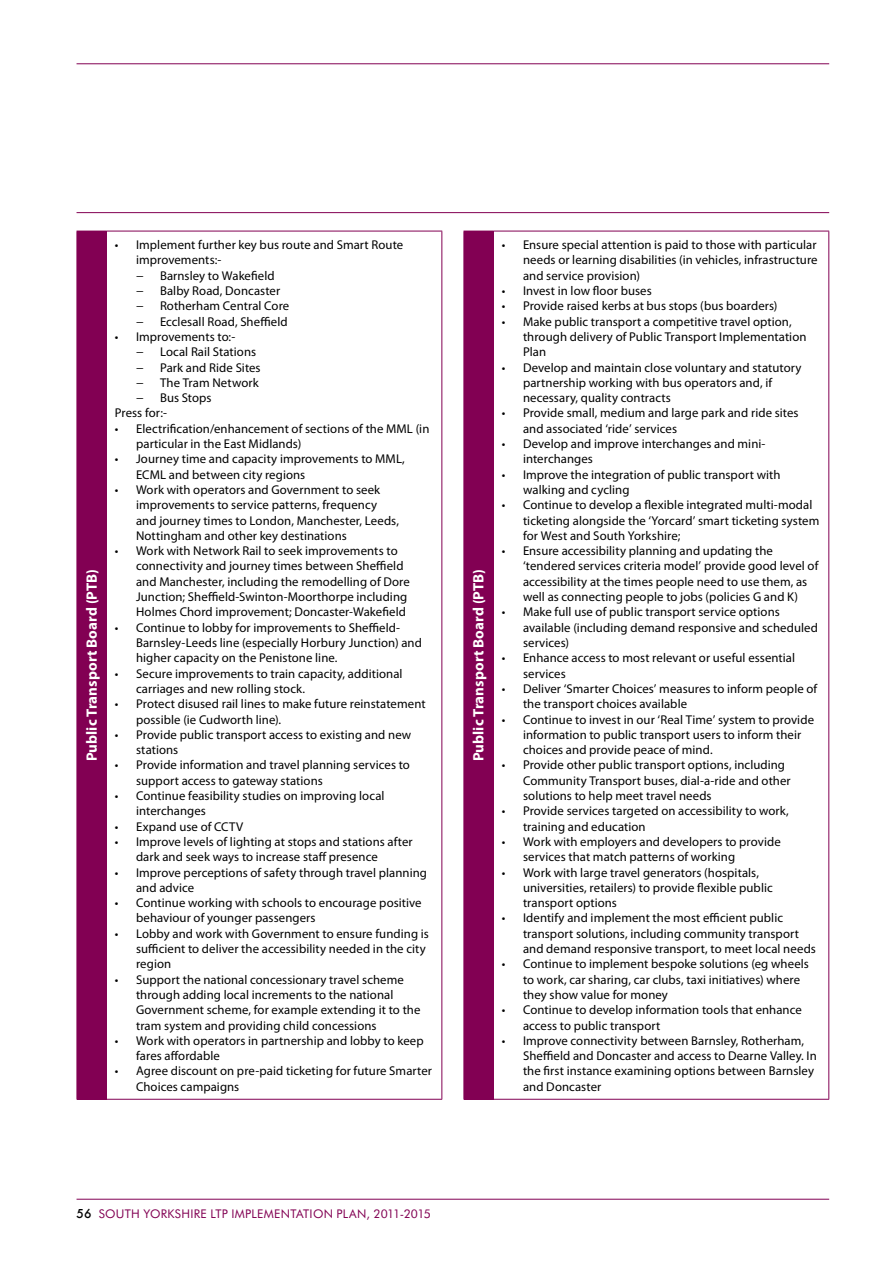
<style>
.page{position:relative;width:893px;height:1263px;background:#fff}
.page>*{position:absolute;margin:0;border:0;box-sizing:border-box;transform-origin:0 0}
.t1{font:700 15px "Myriad Pro";letter-spacing:.005em;color:#fff}
.t2{font:12.75px/15.3px "Myriad Pro";letter-spacing:.005em;color:#000}
.t3{font:12px "Futura BT";letter-spacing:.02em;color:#820053}
.s1{font-family:"Futura";font-weight:500;color:#000}
</style>
<div class="page">
<hr style="left:77px;top:63px;width:752px;height:1px;background:#820053">
<hr style="left:77px;top:212px;width:752px;height:1px;background:#820053">
<hr style="left:77px;top:1199px;width:752px;height:1px;background:#820053">
<div style="left:77px;top:231px;width:29px;height:868px;background:#820053"></div>
<hr style="left:106px;top:231px;width:336px;height:1px;background:#820053">
<hr style="left:106px;top:231px;width:1px;height:868px;background:#820053">
<hr style="left:441px;top:231px;width:1px;height:868px;background:#820053">
<svg style="left:77px;top:1099px;width:29px;height:1px"></svg>
<hr style="left:106px;top:1099px;width:336px;height:1px;background:#820053">
<div style="left:464px;top:231px;width:29px;height:868px;background:#820053"></div>
<hr style="left:463px;top:231px;width:1px;height:868px;background:#820053">
<hr style="left:493px;top:231px;width:336px;height:1px;background:#820053">
<hr style="left:493px;top:231px;width:1px;height:868px;background:#820053">
<hr style="left:828px;top:231px;width:1px;height:868px;background:#820053">
<hr style="left:463px;top:1099px;width:30px;height:1px;background:#820053">
<hr style="left:493px;top:1099px;width:336px;height:1px;background:#820053">
<p class="t1" style="left:82px;top:761px;width:194px;rotate:-90deg">Public Transport Board (PTB)</p>
<p class="t2" style="left:136px;top:237px;width:269px;text-indent:-21px">• Implement further key bus route and Smart Route improvements:-<br>−</p>
<p class="t2" style="left:160px;top:268px;width:116px">Barnsley to Wakefield</p>
<p class="t2" style="left:136px;top:283px;width:9px">−</p>
<p class="t2" style="left:160px;top:283px;width:122px">Balby Road, Doncaster</p>
<p class="t2" style="left:136px;top:298px;width:9px">−</p>
<p class="t2" style="left:160px;top:298px;width:131px">Rotherham Central Core</p>
<p class="t2" style="left:136px;top:313px;width:9px">−</p>
<p class="t2" style="left:160px;top:313px;width:129px">Ecclesall Road, Sheffield</p>
<p class="t2" style="left:136px;top:329px;width:101px;text-indent:-21px">• Improvements to:- −</p>
<p class="t2" style="left:160px;top:344px;width:98px">Local Rail Stations</p>
<p class="t2" style="left:136px;top:359px;width:9px">−</p>
<p class="t2" style="left:160px;top:359px;width:102px">Park and Ride Sites</p>
<p class="t2" style="left:136px;top:375px;width:9px">−</p>
<p class="t2" style="left:160px;top:375px;width:100px">The Tram Network</p>
<p class="t2" style="left:136px;top:390px;width:9px">−</p>
<p class="t2" style="left:115px;top:390px;width:98px;text-indent:45px">Bus Stops<br>Press for:-</p>
<p class="t2" style="left:136px;top:421px;width:295px;text-indent:-21px">• Electrification/enhancement of sections of the MML (in particular in the East Midlands)</p>
<p class="t2" style="left:136px;top:451px;width:270px;text-indent:-21px">• Journey time and capacity improvements to MML,<br>ECML and between city regions</p>
<p class="t2" style="left:136px;top:482px;width:264px;text-indent:-21px">• Work with operators and Government to seek improvements to service patterns, frequency and journey times to London, Manchester, Leeds, Nottingham and other key destinations</p>
<p class="t2" style="left:136px;top:543px;width:275px;text-indent:-21px">• Work with Network Rail to seek improvements to connectivity and journey times between Sheffield and Manchester, including the remodelling of Dore Junction; Sheffield-Swinton-Moorthorpe including Holmes Chord improvement; Doncaster-Wakefield</p>
<p class="t2" style="left:136px;top:619px;width:287px;text-indent:-21px">• Continue to lobby for improvements to Sheffield-<br>Barnsley-Leeds line (especially Horbury Junction) and higher capacity on the Penistone line.</p>
<p class="t2" style="left:136px;top:665px;width:268px;text-indent:-21px">• Secure improvements to train capacity, additional carriages and new rolling stock.</p>
<p class="t2" style="left:136px;top:696px;width:291px;text-indent:-21px">• Protect disused rail lines to make future reinstatement possible (ie Cudworth line).</p>
<p class="t2" style="left:136px;top:727px;width:277px;text-indent:-21px">• Provide public transport access to existing and new stations</p>
<p class="t2" style="left:136px;top:757px;width:275px;text-indent:-21px">• Provide information and travel planning services to support access to gateway stations</p>
<p class="t2" style="left:136px;top:788px;width:250px;text-indent:-21px">• Continue feasibility studies on improving local interchanges</p>
<p class="t2" style="left:115px;top:818px;width:130px">• Expand use of CCTV</p>
<p class="t2" style="left:136px;top:834px;width:278px;text-indent:-21px">• Improve levels of lighting at stops and stations after dark and seek ways to increase staff presence</p>
<p class="t2" style="left:136px;top:864px;width:292px;text-indent:-21px">• Improve perceptions of safety through travel planning and advice</p>
<p class="t2" style="left:136px;top:895px;width:287px;text-indent:-21px">• Continue working with schools to encourage positive behaviour of younger passengers</p>
<p class="t2" style="left:136px;top:925px;width:294px;text-indent:-21px">• Lobby and work with Government to ensure funding is sufficient to deliver the accessibility needed in the city region</p>
<p class="t2" style="left:136px;top:971px;width:286px;text-indent:-21px">• Support the national concessionary travel scheme through adding local increments to the national Government scheme, for example extending it to the tram system and providing child concessions</p>
<p class="t2" style="left:136px;top:1033px;width:289px;text-indent:-21px">• Work with operators in partnership and lobby to keep fares affordable</p>
<p class="t2" style="left:136px;top:1063px;width:297px;text-indent:-21px">• Agree discount on pre-paid ticketing for future Smarter<br>Choices campaigns</p>
<p class="t1" style="left:469px;top:761px;width:194px;rotate:-90deg">Public Transport Board (PTB)</p>
<p class="t2" style="left:523px;top:237px;width:296px;text-align:justify;text-indent:-21px">• Ensure special attention is paid to those with particular needs or learning disabilities (in vehicles, infrastructure and service provision)</p>
<p class="t2" style="left:502px;top:283px;width:152px">• Invest in low floor buses</p>
<p class="t2" style="left:502px;top:298px;width:277px">• Provide raised kerbs at bus stops (bus boarders)</p>
<p class="t2" style="left:523px;top:313px;width:285px;text-indent:-21px">• Make public transport a competitive travel option, through delivery of Public Transport Implementation<br>Plan</p>
<p class="t2" style="left:523px;top:359px;width:280px;text-indent:-21px">• Develop and maintain close voluntary and statutory partnership working with bus operators and, if necessary, quality contracts</p>
<p class="t2" style="left:523px;top:405px;width:277px;text-indent:-21px">• Provide small, medium and large park and ride sites and associated ‘ride’ services</p>
<p class="t2" style="left:523px;top:436px;width:244px;text-indent:-21px">• Develop and improve interchanges and mini&shy;interchanges</p>
<p class="t2" style="left:523px;top:466px;width:259px;text-indent:-21px">• Improve the integration of public transport with walking and cycling</p>
<p class="t2" style="left:523px;top:497px;width:298px;text-indent:-21px">• Continue to develop a flexible integrated multi-modal ticketing alongside the ‘Yorcard’ smart ticketing system for West and South Yorkshire;</p>
<p class="t2" style="left:523px;top:543px;width:297px;text-indent:-21px">• Ensure accessibility planning and updating the ‘tendered services criteria model’ provide good level of accessibility at the times people need to use them, as well as connecting people to jobs (policies G and K)</p>
<p class="t2" style="left:523px;top:604px;width:296px;text-indent:-21px">• Make full use of public transport service options available (including demand responsive and scheduled services)</p>
<p class="t2" style="left:523px;top:650px;width:274px;text-indent:-21px">• Enhance access to most relevant or useful essential services</p>
<p class="t2" style="left:523px;top:681px;width:296px;text-indent:-21px">• Deliver ‘Smarter Choices’ measures to inform people of the transport choices available</p>
<p class="t2" style="left:523px;top:711px;width:292px;text-indent:-21px">• Continue to invest in our ‘Real Time’ system to provide information to public transport users to inform their choices and provide peace of mind.</p>
<p class="t2" style="left:523px;top:757px;width:269px;text-indent:-21px">• Provide other public transport options, including<br>Community Transport buses, dial-a-ride and other solutions to help meet travel needs</p>
<p class="t2" style="left:523px;top:803px;width:267px;text-indent:-21px">• Provide services targeted on accessibility to work, training and education</p>
<p class="t2" style="left:523px;top:834px;width:259px;text-indent:-21px">• Work with employers and developers to provide services that match patterns of working</p>
<p class="t2" style="left:523px;top:864px;width:251px;text-indent:-21px">• Work with large travel generators (hospitals, universities, retailers) to provide flexible public transport options</p>
<p class="t2" style="left:523px;top:910px;width:294px;text-indent:-21px">• Identify and implement the most efficient public transport solutions, including community transport and demand responsive transport, to meet local needs</p>
<p class="t2" style="left:523px;top:956px;width:287px;text-indent:-21px">• Continue to implement bespoke solutions (eg wheels to work, car sharing, car clubs, taxi initiatives) where they show value for money</p>
<p class="t2" style="left:523px;top:1002px;width:280px;text-indent:-21px">• Continue to develop information tools that enhance access to public transport</p>
<p class="t2" style="left:523px;top:1033px;width:295px;text-indent:-21px">• Improve connectivity between Barnsley, Rotherham, Sheffield and Doncaster and access to Dearne Valley. In the first instance examining options between Barnsley and Doncaster</p>
<p class="t3" style="left:77px;top:1206px;width:356px"><span class="s1">56</span> SOUTH YORKSHIRE LTP IMPLEMENTATION PLAN, 2011-2015</p>
</div>
